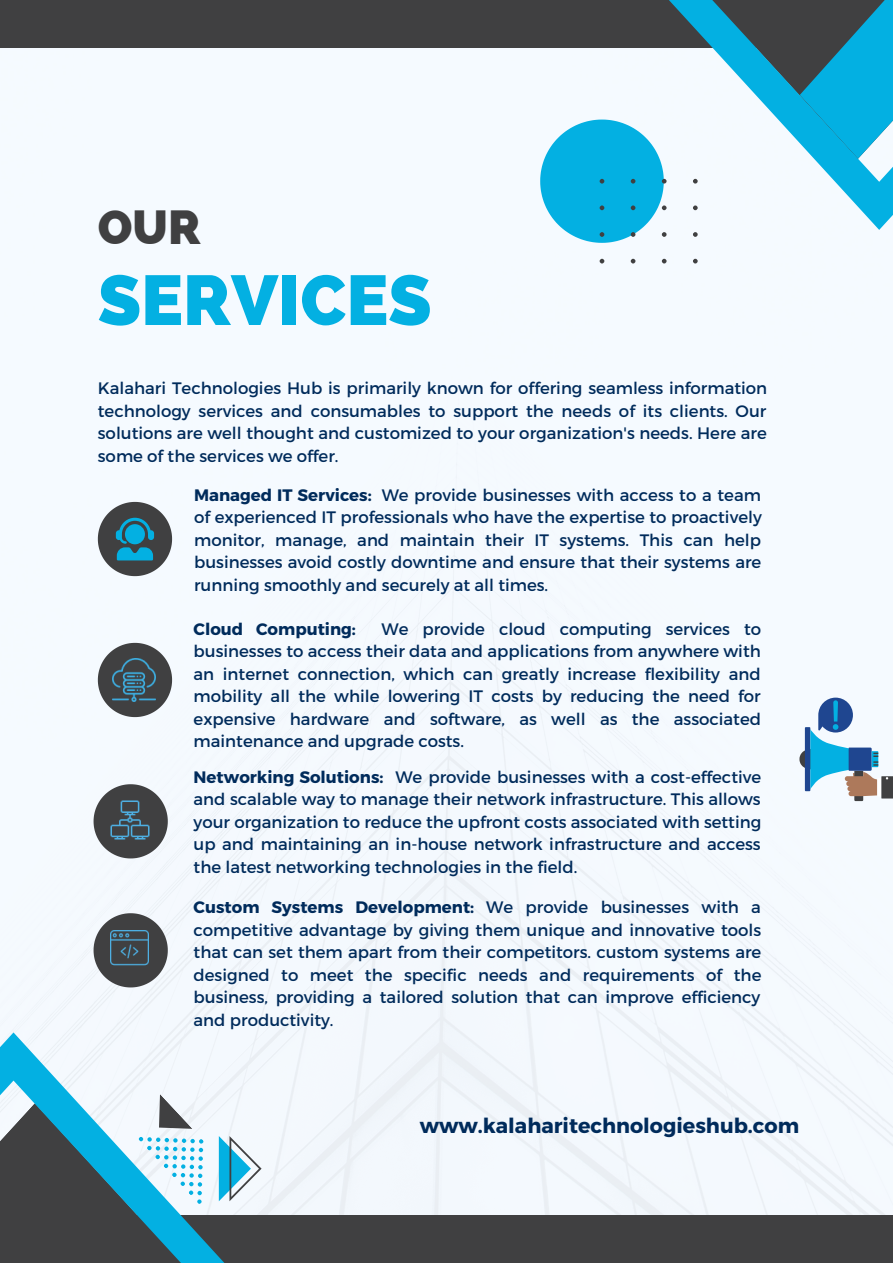
<style>
.page{position:relative;width:893px;height:1264px;background:#fff}
.page>*{position:absolute;margin:0;border:0;box-sizing:border-box;transform-origin:0 0}
.t1{font:800 70.2px "Raleway";color:#03b0e2}
.t2{font:800 47.85px "Raleway";color:#404041}
.t3{font:700 20.7px "Montserrat";color:#002b5b}
.t4{font:16.5px/22.5px "Montserrat";color:#002b5b;text-align:justify}
.t5{font:700 16.5px "Montserrat";color:#002b5b}
.s1{font-weight:700}
</style>
<div class="page">
<div style="left:0;top:47px;width:892px;height:1168px;background:#f5fafe"></div>
<div style="left:0;top:0;width:892px;height:47px;background:#404041"></div>
<svg style="left:599px;top:259px;width:5px;height:4px"></svg>
<svg style="left:630px;top:259px;width:5px;height:4px"></svg>
<svg style="left:661px;top:259px;width:5px;height:4px"></svg>
<svg style="left:540px;top:0;width:352px;height:243px"></svg>
<svg style="left:693px;top:259px;width:4px;height:4px"></svg>
<div style="left:0;top:1215px;width:892px;height:47px;background:#404041"></div>
<svg style="left:0;top:1032px;width:271px;height:183px;fill:#f4f9fe"></svg>
<svg style="left:0;top:1094px;width:261px;height:168px"></svg>
<svg style="left:799px;top:697px;width:93px;height:104px"></svg>
<svg style="left:98px;top:643px;width:74px;height:74px"></svg>
<svg style="left:94px;top:784px;width:74px;height:74px"></svg>
<svg style="left:98px;top:502px;width:74px;height:74px"></svg>
<svg style="left:94px;top:913px;width:74px;height:74px"></svg>
<img style="left:113px;top:658px;width:42px;height:43px">
<img style="left:105px;top:795px;width:50px;height:50px">
<img style="left:111px;top:931px;width:38px;height:38px">
<h2 class="t2" style="left:98px;top:199px;width:104px">OUR</h2>
<h1 class="t1" style="left:98px;top:259px;width:335px">SERVICES</h1>
<p class="t4" style="left:98px;top:376px;width:670px">Kalahari Technologies Hub is primarily known for offering seamless information technology services and consumables to support the needs of its clients. Our solutions are well thought and customized to your organization's needs. Here are some of the services we offer.</p>
<p class="t4" style="left:194px;top:482px;width:569px"><span class="s1">Managed IT Services:</span> We provide businesses with access to a team of experienced IT professionals who have the expertise to proactively monitor, manage, and maintain their IT systems. This can help businesses avoid costly downtime and ensure that their systems are running smoothly and securely at all times.</p>
<p class="t5" style="left:193px;top:618px;width:164px">Cloud Computing:</p>
<p class="t4" style="left:193px;top:616px;width:569px;text-indent:188px">We provide cloud computing services to businesses to access their data and applications from anywhere with an internet connection, which can greatly increase flexibility and mobility all the while lowering IT costs by reducing the need for expensive hardware and software, as well as the associated maintenance and upgrade costs.</p>
<p class="t4" style="left:193px;top:765px;width:569px"><span class="s1">Networking Solutions:</span> We provide businesses with a cost-effective and scalable way to manage their network infrastructure. This allows your organization to reduce the upfront costs associated with setting up and maintaining an in-house network infrastructure and access the latest networking technologies in the field.</p>
<p class="t4" style="left:193px;top:895px;width:569px"><span class="s1">Custom Systems Development:</span> We provide businesses with a competitive advantage by giving them unique and innovative tools that can set them apart from their competitors. custom systems are designed to meet the specific needs and requirements of the business, providing a tailored solution that can improve efficiency and productivity.</p>
<p class="t3" style="left:419px;top:1112px;width:381px">www.kalaharitechnologieshub.com</p>
</div>
